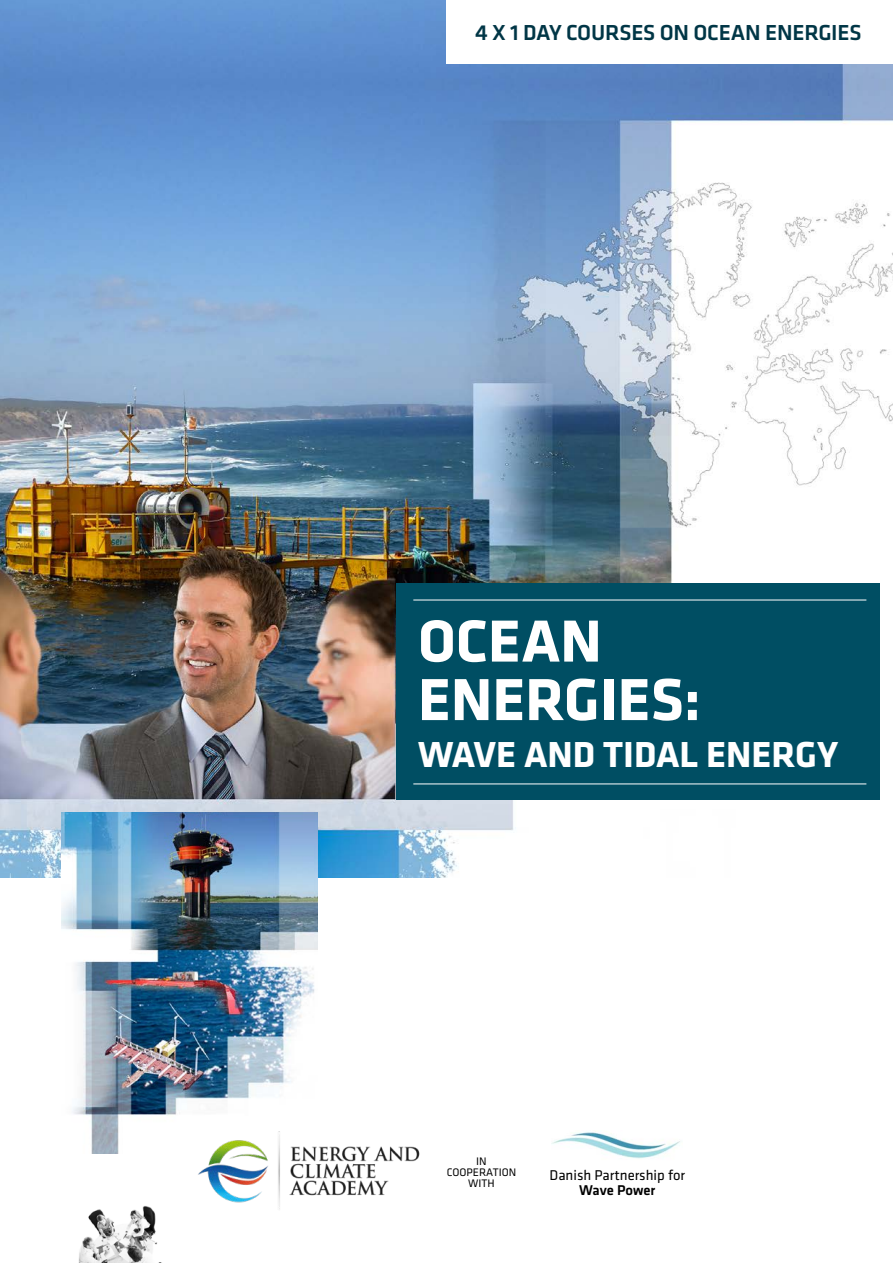
<style>
.page{position:relative;width:893px;height:1263px;background:#fff}
.page>*{position:absolute;margin:0;border:0;box-sizing:border-box;transform-origin:0 0}
.t1{font:700 61.5px/58.5px "Klavika";color:#fff}
.t2{font:700 37.5px "Klavika";color:#fff}
.t3{font:500 22.5px "Klavika";letter-spacing:-.01em;color:#003646}
.t4{font:14.7px "Klavika";color:#000}
.t5{font:500 14.7px "Klavika";color:#000}
.t6{font:11.4px/11.4px "Klavika";color:#000;text-align:center}
</style>
<div class="page">
<img style="left:0;top:0;width:893px;height:877px">
<div style="left:397px;top:583px;width:483px;height:216px;background:#004e63"></div>
<hr style="left:413px;top:783px;width:453px;height:1px;background:#fff">
<hr style="left:413px;top:600px;width:453px;height:1px;background:#fff">
<div style="left:446px;top:0;width:447px;height:64px;background:#fff"></div>
<img style="left:62px;top:812px;width:255px;height:342px">
<img style="left:78px;top:1206px;width:84px;height:57px">
<img style="left:551px;top:1131px;width:129px;height:28px">
<img style="left:197px;top:1125px;width:223px;height:84px">
<p class="t3" style="left:475px;top:21px;width:388px">4 X 1 DAY COURSES ON OCEAN ENERGIES</p>
<h1 class="t1" style="left:418px;top:613px;width:284px">OCEAN<br>ENERGIES:</h1>
<h2 class="t2" style="left:418px;top:734px;width:422px">WAVE AND TIDAL ENERGY</h2>
<p class="t6" style="left:447px;top:1155px;width:71px">IN<br>COOPERATION<br>WITH</p>
<p class="t4" style="left:550px;top:1167px;width:137px">Danish Partnership for</p>
<p class="t5" style="left:579px;top:1182px;width:78px">Wave Power</p>
</div>
